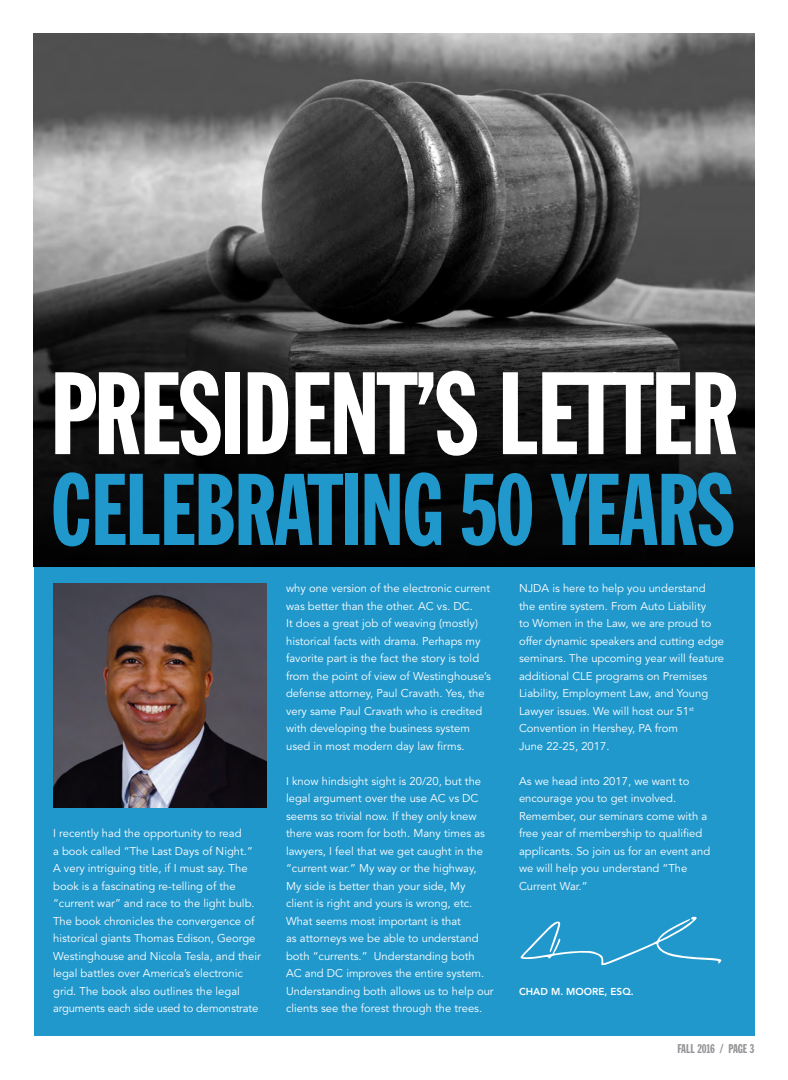
<style>
.page{position:relative;width:788px;height:1080px;background:#fff}
.page>*{position:absolute;margin:0;border:0;box-sizing:border-box;transform-origin:0 0}
.t1{font:115px "Franklin Gothic Extra Cond";letter-spacing:-.01em;color:#fff}
.t2{font:100px "Franklin Gothic Extra Cond";letter-spacing:-.01em;color:#2198cc}
.t3{font:12.5px "Franklin Gothic Extra Cond";color:#939598}
.t4{font:11.25px/17.5px "Avenir";color:#fff}
.t5{font:800 10px "Avenir";color:#fff}
</style>
<div class="page">
<div style="left:34px;top:405px;width:720px;height:630px;background:#2198cc"></div>
<img style="left:53px;top:584px;width:213px;height:223px">
<img style="left:34px;top:34px;width:720px;height:532px">
<svg style="left:520px;top:917px;width:202px;height:48px"></svg>
<p class="t1" style="left:50px;top:352px;width:688px">PRESIDENT’S LETTER</p>
<h2 class="t2" style="left:51px;top:456px;width:684px">CELEBRATING 50 YEARS</h2>
<p class="t4" style="left:53px;top:825px;width:209px">I recently had the opportunity to read<br>a book called “The Last Days of Night.” A very intriguing title, if I must say. The book is a fascinating re-telling of the “current war” and race to the light bulb.<br>The book chronicles the convergence of historical giants Thomas Edison, George Westinghouse and Nicola Tesla, and their legal battles over America’s electronic grid. The book also outlines the legal arguments each side used to demonstrate</p>
<p class="t4" style="left:286px;top:580px;width:206px">why one version of the electronic current was better than the other. AC vs. DC.<br>It does a great job of weaving (mostly) historical facts with drama. Perhaps my favorite part is the fact the story is told from the point of view of Westinghouse’s defense attorney, Paul Cravath. Yes, the very same Paul Cravath who is credited with developing the business system used in most modern day law firms.</p>
<p class="t4" style="left:286px;top:772px;width:209px">I know hindsight sight is 20/20, but the legal argument over the use AC vs DC seems so trivial now. If they only knew there was room for both. Many times as lawyers, I feel that we get caught in the “current war.” My way or the highway, My side is better than your side, My client is right and yours is wrong, etc.<br>What seems most important is that<br>as attorneys we be able to understand both “currents.” Understanding both<br>AC and DC improves the entire system.<br>Understanding both allows us to help our clients see the forest through the trees.</p>
<p class="t4" style="left:519px;top:580px;width:207px">NJDA is here to help you understand the entire system. From Auto Liability<br>to Women in the Law, we are proud to offer dynamic speakers and cutting edge seminars. The upcoming year will feature additional CLE programs on Premises Liability, Employment Law, and Young Lawyer issues. We will host our 51<sup>st </sup>Convention in Hershey, PA from<br>June 22-25, 2017.</p>
<p class="t4" style="left:519px;top:772px;width:193px">As we head into 2017, we want to encourage you to get involved.<br>Remember, our seminars come with a free year of membership to qualified applicants. So join us for an event and we will help you understand “The<br>Current War.”</p>
<p class="t5" style="left:519px;top:985px;width:116px">CHAD M. MOORE, ESQ.</p>
<p class="t3" style="left:677px;top:1042px;width:78px">FALL 2016 / PAGE 3</p>
</div>
